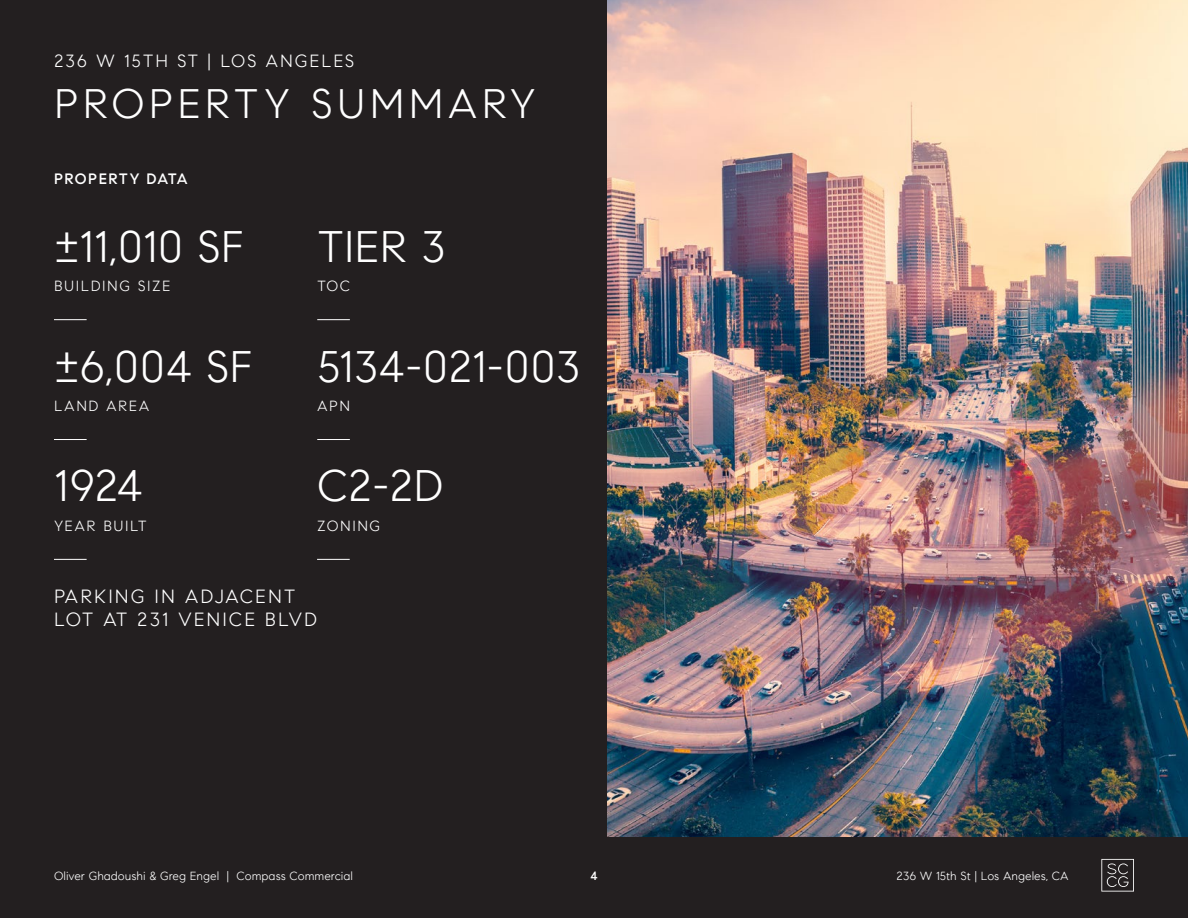
<style>
.page{position:relative;width:1188px;height:918px;background:#231f20}
.page>*{position:absolute;margin:0;border:0;box-sizing:border-box;transform-origin:0 0}
.t1{font:300 45px "Compass Sans";color:#fff}
.t2{font:300 42px "Compass Sans";letter-spacing:.1em;color:#fff}
.t3{font:300 19.5px/23.4px "Compass Sans";letter-spacing:.1em;color:#fff}
.t4{font:300 18px "Compass Sans";letter-spacing:.1em;color:#fff}
.t5{font:300 15px "Compass Sans";letter-spacing:.1em;color:#fff}
.t6{font:500 15px "Compass Sans";letter-spacing:.09em;color:#fff}
.t7{font:300 12px "Compass Sans";color:#fff}
.t8{font:500 12px "Compass Sans";color:#fff}
</style>
<div class="page">
<svg style="left:1101px;top:859px;width:33px;height:33px"></svg>
<img style="left:608px;top:0;width:580px;height:837px">
<hr style="left:54px;top:439px;width:33px;height:1px;background:#fff">
<hr style="left:317px;top:439px;width:33px;height:1px;background:#fff">
<hr style="left:54px;top:319px;width:33px;height:1px;background:#fff">
<hr style="left:317px;top:319px;width:33px;height:1px;background:#fff">
<hr style="left:54px;top:559px;width:33px;height:1px;background:#fff">
<hr style="left:317px;top:559px;width:33px;height:1px;background:#fff">
<p class="t4" style="left:54px;top:50px;width:302px">236 W 15TH ST | LOS ANGELES</p>
<p class="t2" style="left:54px;top:79px;width:483px">PROPERTY SUMMARY</p>
<p class="t6" style="left:54px;top:170px;width:135px">PROPERTY DATA</p>
<p class="t1" style="left:54px;top:220px;width:192px">±11,010 SF</p>
<p class="t1" style="left:317px;top:220px;width:130px">TIER 3</p>
<p class="t5" style="left:54px;top:277px;width:118px">BUILDING SIZE</p>
<p class="t5" style="left:317px;top:277px;width:35px">TOC</p>
<p class="t1" style="left:54px;top:340px;width:200px">±6,004 SF</p>
<p class="t1" style="left:317px;top:340px;width:265px">5134-021-003</p>
<p class="t5" style="left:54px;top:397px;width:97px">LAND AREA</p>
<p class="t5" style="left:317px;top:397px;width:35px">APN</p>
<p class="t1" style="left:54px;top:459px;width:91px">1924</p>
<p class="t1" style="left:317px;top:459px;width:128px">C2-2D</p>
<p class="t5" style="left:54px;top:516px;width:94px">YEAR BUILT</p>
<p class="t5" style="left:317px;top:516px;width:65px">ZONING</p>
<p class="t3" style="left:54px;top:584px;width:265px">PARKING IN ADJACENT<br>LOT AT 231 VENICE BLVD</p>
<p class="t7" style="left:54px;top:868px;width:301px">Oliver Ghadoushi &amp; Greg Engel | Compass Commercial</p>
<p class="t8" style="left:590px;top:868px;width:9px">4</p>
<p class="t7" style="left:897px;top:868px;width:174px">236 W 15th St | Los Angeles, CA</p>
</div>
